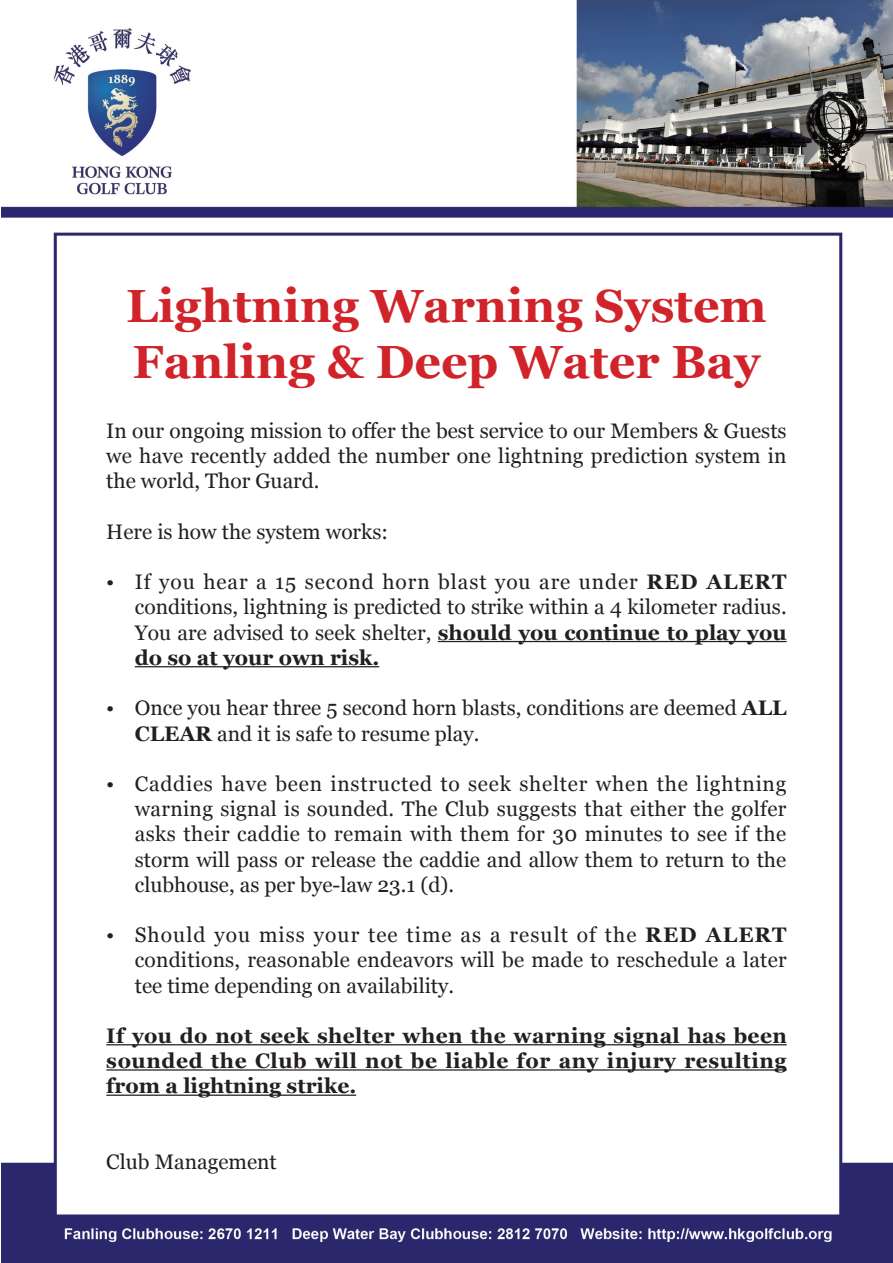
<style>
.page{position:relative;width:893px;height:1263px;background:#fff}
.page>*{position:absolute;margin:0;border:0;box-sizing:border-box;transform-origin:0 0}
.t1{font:700 46.5px "Georgia";color:#d1232a}
.t2{font:21px/25.2px "Georgia";color:#231f20;text-align:justify}
.t3{font:700 21px/25.2px "Georgia";letter-spacing:.03em;color:#231f20;text-align:justify}
.s1{font-weight:700}
</style>
<div class="page">
<img style="left:1px;top:0;width:892px;height:1263px">
<hr style="left:438px;top:641px;width:349px;height:1px;background:#231f20">
<hr style="left:135px;top:666px;width:244px;height:1px;background:#231f20">
<hr style="left:106px;top:1044px;width:681px;height:1px;background:#231f20">
<hr style="left:106px;top:1069px;width:681px;height:1px;background:#231f20">
<hr style="left:106px;top:1094px;width:250px;height:2px;background:#231f20">
<p class="t1" style="left:126px;top:271px;width:642px">Lightning Warning System</p>
<p class="t1" style="left:133px;top:327px;width:629px">Fanling &amp; Deep Water Bay</p>
<p class="t2" style="left:106px;top:417px;width:682px">In our ongoing mission to offer the best service to our Members &amp; Guests we have recently added the number one lightning prediction system in the world, Thor Guard.</p>
<p class="t2" style="left:106px;top:518px;width:283px">Here is how the system works:</p>
<p class="t2" style="left:135px;top:569px;width:653px;text-indent:-28px">• If you hear a 15 second horn blast you are under <span class="s1">RED ALERT </span>conditions, lightning is predicted to strike within a 4 kilometer radius.<br>You are advised to seek shelter, <span class="s1">should you continue to play you do so at your own risk.</span></p>
<p class="t2" style="left:135px;top:695px;width:653px;text-indent:-28px">• Once you hear three 5 second horn blasts, conditions are deemed <span class="s1">ALL<br>CLEAR</span> and it is safe to resume play.</p>
<p class="t2" style="left:135px;top:770px;width:653px;text-indent:-28px">• Caddies have been instructed to seek shelter when the lightning warning signal is sounded. The Club suggests that either the golfer asks their caddie to remain with them for 30 minutes to see if the storm will pass or release the caddie and allow them to return to the clubhouse, as per bye-law 23.1 (d).</p>
<p class="t2" style="left:135px;top:921px;width:653px;text-indent:-28px">• Should you miss your tee time as a result of the <span class="s1">RED ALERT </span>conditions, reasonable endeavors will be made to reschedule a later tee time depending on availability.</p>
<p class="t3" style="left:106px;top:1022px;width:682px">If you do not seek shelter when the warning signal has been sounded the Club will not be liable for any injury resulting from a lightning strike.</p>
<p class="t2" style="left:106px;top:1148px;width:172px">Club Management</p>
</div>
